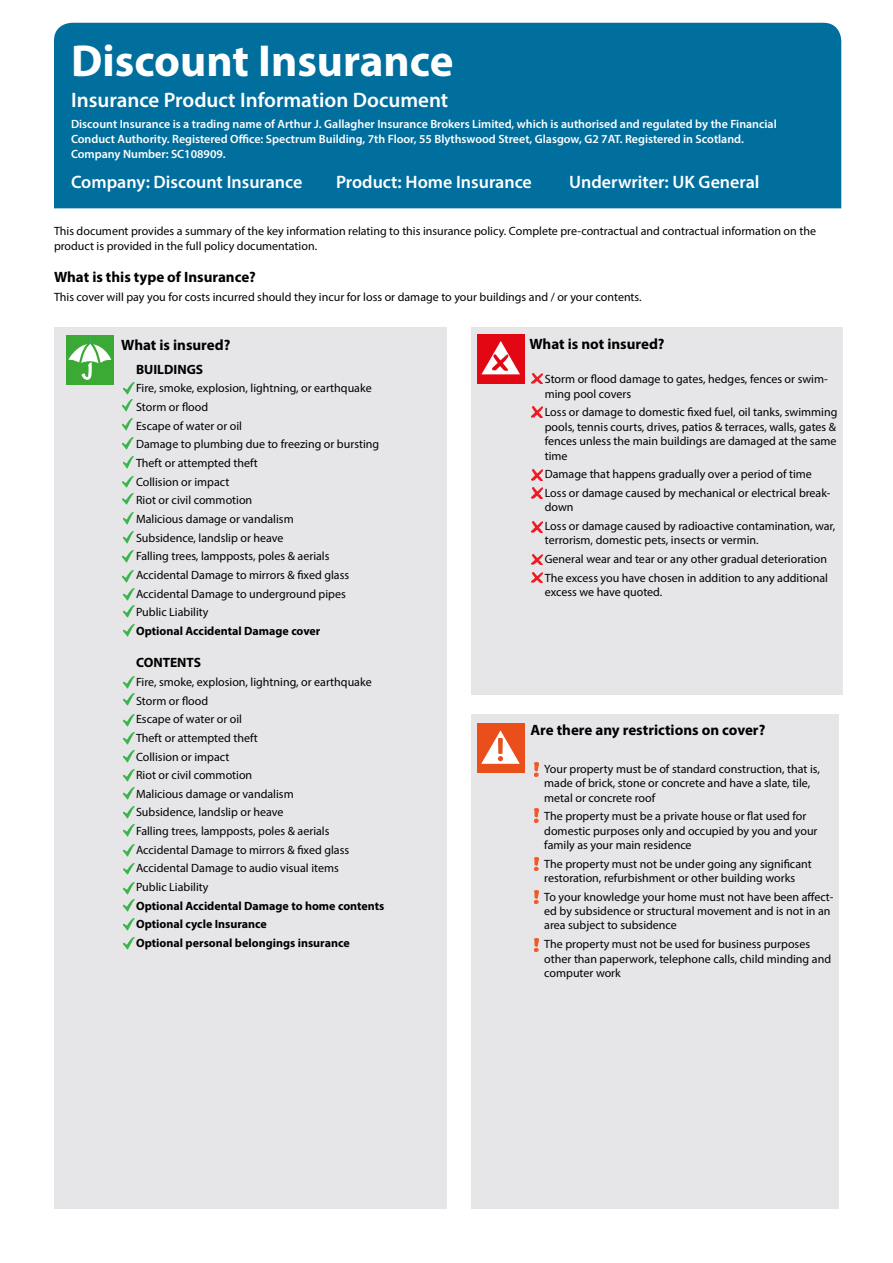
<style>
.page{position:relative;width:893px;height:1263px;background:#fff}
.page>*{position:absolute;margin:0;border:0;box-sizing:border-box;transform-origin:0 0}
.t1{font:700 45px "Myriad Pro";color:#fff}
.t2{font:600 21px "Myriad Pro";color:#fff}
.t3{font:600 18px "Myriad Pro";color:#fff}
.t4{font:700 15px "Myriad Pro";color:#000}
.t5{font:700 13.5px "Myriad Pro";color:#000}
.t6{font:12px/18.6px "Myriad Pro";color:#000}
.t7{font:600 12px/15px "Myriad Pro";color:#fff}
.t8{font:700 12px/18.6px "Myriad Pro";color:#000}
</style>
<div class="page">
<div style="left:55px;top:327px;width:392px;height:882px;background:#e6e6e8"></div>
<div style="left:472px;top:327px;width:371px;height:368px;background:#e6e6e8"></div>
<svg style="left:123px;top:437px;width:11px;height:12px"></svg>
<svg style="left:123px;top:513px;width:11px;height:11px"></svg>
<svg style="left:123px;top:531px;width:11px;height:12px"></svg>
<svg style="left:123px;top:550px;width:10px;height:12px"></svg>
<svg style="left:124px;top:676px;width:10px;height:12px"></svg>
<div style="left:66px;top:335px;width:47px;height:49px;background:#3aaa35"></div>
<svg style="left:68px;top:339px;width:44px;height:41px"></svg>
<div style="left:477px;top:334px;width:47px;height:50px;background:#e30613"></div>
<svg style="left:481px;top:341px;width:39px;height:33px"></svg>
<svg style="left:532px;top:373px;width:11px;height:11px"></svg>
<svg style="left:532px;top:407px;width:11px;height:11px"></svg>
<svg style="left:531px;top:470px;width:11px;height:11px"></svg>
<svg style="left:532px;top:487px;width:10px;height:11px"></svg>
<svg style="left:532px;top:521px;width:10px;height:11px"></svg>
<svg style="left:532px;top:554px;width:10px;height:11px"></svg>
<svg style="left:532px;top:572px;width:11px;height:11px"></svg>
<svg style="left:124px;top:732px;width:10px;height:12px"></svg>
<svg style="left:124px;top:863px;width:10px;height:12px"></svg>
<svg style="left:124px;top:900px;width:10px;height:11px"></svg>
<svg style="left:122px;top:383px;width:12px;height:28px"></svg>
<svg style="left:122px;top:419px;width:11px;height:12px"></svg>
<svg style="left:123px;top:457px;width:11px;height:12px"></svg>
<svg style="left:122px;top:476px;width:11px;height:29px"></svg>
<svg style="left:123px;top:571px;width:11px;height:29px"></svg>
<svg style="left:124px;top:606px;width:10px;height:12px"></svg>
<svg style="left:124px;top:625px;width:10px;height:12px"></svg>
<svg style="left:124px;top:694px;width:10px;height:12px"></svg>
<svg style="left:124px;top:714px;width:10px;height:12px"></svg>
<svg style="left:124px;top:751px;width:10px;height:12px"></svg>
<svg style="left:124px;top:769px;width:10px;height:12px"></svg>
<svg style="left:124px;top:788px;width:10px;height:12px"></svg>
<svg style="left:124px;top:807px;width:10px;height:12px"></svg>
<svg style="left:124px;top:825px;width:10px;height:12px"></svg>
<svg style="left:124px;top:844px;width:10px;height:12px"></svg>
<svg style="left:124px;top:882px;width:10px;height:12px"></svg>
<svg style="left:124px;top:918px;width:10px;height:12px"></svg>
<svg style="left:124px;top:937px;width:10px;height:12px"></svg>
<div style="left:472px;top:714px;width:367px;height:495px;background:#e6e6e8"></div>
<div style="left:477px;top:724px;width:47px;height:49px;background:#e94e1b"></div>
<svg style="left:481px;top:730px;width:39px;height:34px"></svg>
<svg style="left:534px;top:763px;width:4px;height:13px"></svg>
<svg style="left:534px;top:809px;width:4px;height:13px"></svg>
<svg style="left:534px;top:857px;width:4px;height:13px"></svg>
<img style="left:534px;top:890px;width:4px;height:14px">
<svg style="left:534px;top:938px;width:4px;height:13px"></svg>
<div style="left:54px;top:23px;width:787px;height:185px;background:#006f9e"></div>
<h1 class="t1" style="left:71px;top:31px;width:384px">Discount Insurance</h1>
<h2 class="t2" style="left:71px;top:87px;width:379px">Insurance Product Information Document</h2>
<p class="t7" style="left:71px;top:117px;width:707px">Discount Insurance is a trading name of Arthur J. Gallagher Insurance Brokers Limited, which is authorised and regulated by the Financial<br>Conduct Authority. Registered Office: Spectrum Building, 7th Floor, 55 Blythswood Street, Glasgow, G2 7AT. Registered in Scotland.<br>Company Number: SC108909.</p>
<h3 class="t3" style="left:71px;top:171px;width:233px">Company: Discount Insurance</h3>
<h3 class="t3" style="left:336px;top:171px;width:197px">Product: Home Insurance</h3>
<h3 class="t3" style="left:569px;top:171px;width:192px">Underwriter: UK General</h3>
<p class="t6" style="left:54px;top:224px;width:764px;line-height:14.4px">This document provides a summary of the key information relating to this insurance policy. Complete pre-contractual and contractual information on the product is provided in the full policy documentation.</p>
<p class="t4" style="left:54px;top:267px;width:203px">What is this type of Insurance?</p>
<p class="t6" style="left:54px;top:287px;width:589px">This cover will pay you for costs incurred should they incur for loss or damage to your buildings and / or your contents.</p>
<p class="t4" style="left:121px;top:335px;width:111px">What is insured?</p>
<p class="t5" style="left:136px;top:360px;width:69px">BUILDINGS</p>
<p class="t6" style="left:136px;top:379px;width:245px">Fire, smoke, explosion, lightning, or earthquake<br>Storm or flood<br>Escape of water or oil<br>Damage to plumbing due to freezing or bursting<br>Theft or attempted theft<br>Collision or impact<br>Riot or civil commotion<br>Malicious damage or vandalism<br>Subsidence, landslip or heave<br>Falling trees, lampposts, poles &amp; aerials<br>Accidental Damage to mirrors &amp; fixed glass<br>Accidental Damage to underground pipes<br>Public Liability</p>
<p class="t8" style="left:136px;top:621px;width:186px">Optional Accidental Damage cover</p>
<p class="t5" style="left:136px;top:654px;width:67px">CONTENTS</p>
<p class="t6" style="left:136px;top:672px;width:237px">Fire, smoke, explosion, lightning, or earthquake<br>Storm or flood<br>Escape of water or oil<br>Theft or attempted theft<br>Collision or impact<br>Riot or civil commotion<br>Malicious damage or vandalism<br>Subsidence, landslip or heave<br>Falling trees, lampposts, poles &amp; aerials<br>Accidental Damage to mirrors &amp; fixed glass<br>Accidental Damage to audio visual items<br>Public Liability</p>
<p class="t8" style="left:136px;top:896px;width:250px">Optional Accidental Damage to home contents<br>Optional cycle Insurance<br>Optional personal belongings insurance</p>
<p class="t4" style="left:529px;top:334px;width:137px">What is not insured?</p>
<p class="t6" style="left:545px;top:372px;width:284px;line-height:14.4px">Storm or flood damage to gates, hedges, fences or swim&shy;ming pool covers</p>
<p class="t6" style="left:545px;top:405px;width:294px;line-height:14.4px;text-align:justify">Loss or damage to domestic fixed fuel, oil tanks, swimming pools, tennis courts, drives, patios &amp; terraces, walls, gates &amp; fences unless the main buildings are damaged at the same time</p>
<p class="t6" style="left:545px;top:465px;width:287px">Damage that happens gradually over a period of time<br>Loss or damage caused by mechanical or electrical break-</p>
<p class="t6" style="left:545px;top:498px;width:292px">down<br>Loss or damage caused by radioactive contamination, war,</p>
<p class="t6" style="left:545px;top:531px;width:285px">terrorism, domestic pets, insects or vermin.<br>General wear and tear or any other gradual deterioration<br>The excess you have chosen in addition to any additional</p>
<p class="t6" style="left:545px;top:583px;width:119px">excess we have quoted.</p>
<p class="t4" style="left:530px;top:720px;width:236px">Are there any restrictions on cover?</p>
<p class="t6" style="left:544px;top:761px;width:277px;line-height:14.4px">Your property must be of standard construction, that is, made of brick, stone or concrete and have a slate, tile, metal or concrete roof</p>
<p class="t6" style="left:544px;top:809px;width:275px;line-height:14.4px">The property must be a private house or flat used for domestic purposes only and occupied by you and your family as your main residence</p>
<p class="t6" style="left:544px;top:856px;width:269px;line-height:14.4px">The property must not be under going any significant restoration, refurbishment or other building works</p>
<p class="t6" style="left:544px;top:889px;width:291px;line-height:14.4px">To your knowledge your home must not have been affect&shy;ed by subsidence or structural movement and is not in an area subject to subsidence</p>
<p class="t6" style="left:544px;top:937px;width:288px;line-height:14.4px">The property must not be used for business purposes other than paperwork, telephone calls, child minding and computer work</p>
</div>
